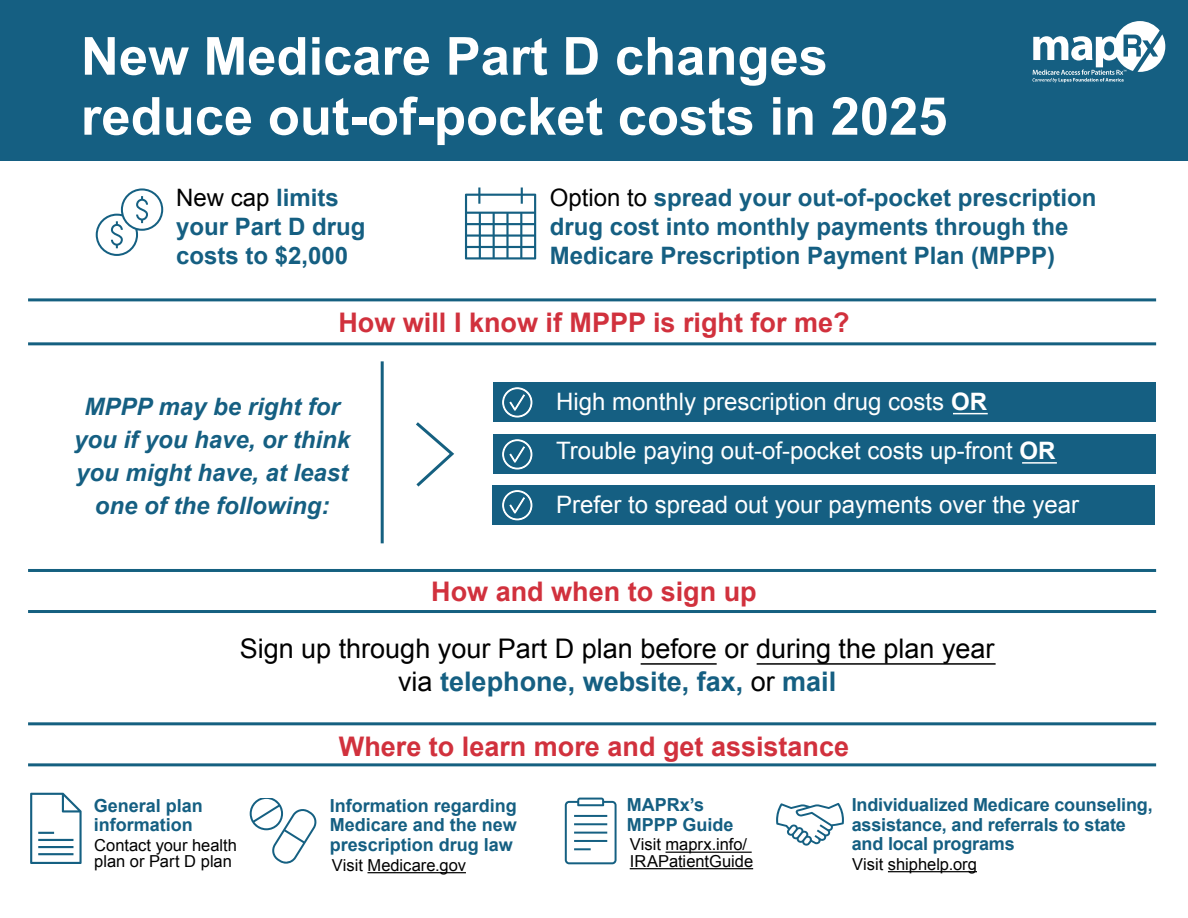
<style>
.page{position:relative;width:1188px;height:918px;background:#fff}
.page>*{position:absolute;margin:0;border:0;box-sizing:border-box;transform-origin:0 0}
.t1{font:700 52.5px/60px "Arial";color:#fff}
.t2{font:27px/33px "Arial";color:#000;text-align:center}
.t3{font:700 27px "Arial";color:#d1313d}
.t4{font:700 24px/28.8px "Arial";color:#155f82}
.t5{font:24px/49.3px "Arial";color:#fff}
.t6{font:italic 700 24px/33px "Arial";color:#155f82;text-align:center}
.t7{font:700 18px/19.5px "Arial";color:#155f82}
.t8{font:16.5px/16.5px "Arial";color:#000}
.s1{font-weight:400;color:#000}
.s2{font-weight:700}
.s3{font-weight:700;color:#155f82}
</style>
<div class="page">
<div style="left:0;top:0;width:1188px;height:160px;background:#155f82"></div>
<hr style="left:28px;top:298px;width:1128px;height:3px;background:#156080">
<hr style="left:28px;top:342px;width:1128px;height:3px;background:#156080">
<hr style="left:28px;top:569px;width:1128px;height:3px;background:#156080">
<hr style="left:28px;top:722px;width:1128px;height:3px;background:#156080">
<hr style="left:28px;top:610px;width:1128px;height:3px;background:#156080">
<hr style="left:28px;top:763px;width:1128px;height:3px;background:#156080">
<hr style="left:381px;top:361px;width:3px;height:182px;background:#156080">
<svg style="left:416px;top:422px;width:39px;height:65px"></svg>
<div style="left:493px;top:382px;width:662px;height:40px;background:#155f82"></div>
<div style="left:493px;top:435px;width:662px;height:39px;background:#155f82"></div>
<div style="left:493px;top:485px;width:662px;height:40px;background:#155f82"></div>
<svg style="left:1032px;top:21px;width:133px;height:62px"></svg>
<hr style="left:368px;top:872px;width:98px;height:1px;background:#000">
<hr style="left:666px;top:852px;width:86px;height:1px;background:#000">
<hr style="left:630px;top:868px;width:123px;height:1px;background:#000">
<hr style="left:888px;top:871px;width:89px;height:1px;background:#000">
<hr style="left:953px;top:413px;width:35px;height:1px;background:#fff">
<hr style="left:1022px;top:462px;width:35px;height:2px;background:#fff">
<hr style="left:757px;top:663px;width:239px;height:2px;background:#000">
<hr style="left:641px;top:663px;width:76px;height:2px;background:#000">
<svg style="left:30px;top:793px;width:52px;height:71px"></svg>
<svg style="left:250px;top:798px;width:66px;height:66px"></svg>
<svg style="left:565px;top:798px;width:52px;height:66px"></svg>
<svg style="left:776px;top:803px;width:68px;height:43px"></svg>
<svg style="left:96px;top:188px;width:67px;height:68px"></svg>
<svg style="left:465px;top:188px;width:71px;height:71px"></svg>
<svg style="left:502px;top:387px;width:30px;height:30px"></svg>
<svg style="left:502px;top:439px;width:30px;height:30px"></svg>
<svg style="left:502px;top:490px;width:30px;height:30px"></svg>
<h1 class="t1" style="left:81px;top:28px;width:868px">New Medicare Part D changes reduce out-of-pocket costs in 2025</h1>
<h3 class="t4" style="left:176px;top:184px;width:191px"><span class="s1">New cap</span> limits your Part D drug costs to $2,000</h3>
<h3 class="t4" style="left:550px;top:184px;width:548px"><span class="s1">Option to</span> spread your out-of-pocket prescription drug cost into monthly payments through the<br>Medicare Prescription Payment Plan (MPPP)</h3>
<h2 class="t3" style="left:338px;top:305px;width:513px">How will I know if MPPP is right for me?</h2>
<h3 class="t6" style="left:74px;top:391px;width:278px">MPPP may be right for you if you have, or think you might have, at least one of the following:</h3>
<h3 class="t5" style="left:556px;top:377px;width:501px">High monthly prescription drug costs <span class="s2">OR<br></span>Trouble paying out-of-pocket costs up-front <span class="s2">OR</span></h3>
<h3 class="t5" style="left:556px;top:480px;width:524px">Prefer to spread out your payments over the year</h3>
<h2 class="t3" style="left:431px;top:574px;width:327px">How and when to sign up</h2>
<h2 class="t2" style="left:240px;top:632px;width:756px">Sign up through your Part D plan before or during the plan year via <span class="s3">telephone, website, fax,</span> or <span class="s3">mail</span></h2>
<p class="t7" style="left:94px;top:796px;width:111px">General plan information</p>
<p class="t8" style="left:94px;top:837px;width:144px">Contact your health plan or Part D plan</p>
<h2 class="t3" style="left:339px;top:729px;width:512px">Where to learn more and get assistance</h2>
<p class="t7" style="left:330px;top:796px;width:189px;text-align:justify">Information regarding Medicare and the new prescription drug law</p>
<p class="t7" style="left:627px;top:796px;width:108px">MAPRx’s<br>MPPP Guide</p>
<p class="t7" style="left:852px;top:796px;width:302px">Individualized Medicare counseling, assistance, and referrals to state and local programs</p>
<p class="t8" style="left:630px;top:837px;width:125px">Visit maprx.info/<br>IRAPatientGuide</p>
<p class="t8" style="left:852px;top:856px;width:126px">Visit shiphelp.org</p>
<p class="t8" style="left:332px;top:857px;width:136px">Visit Medicare.gov</p>
</div>
